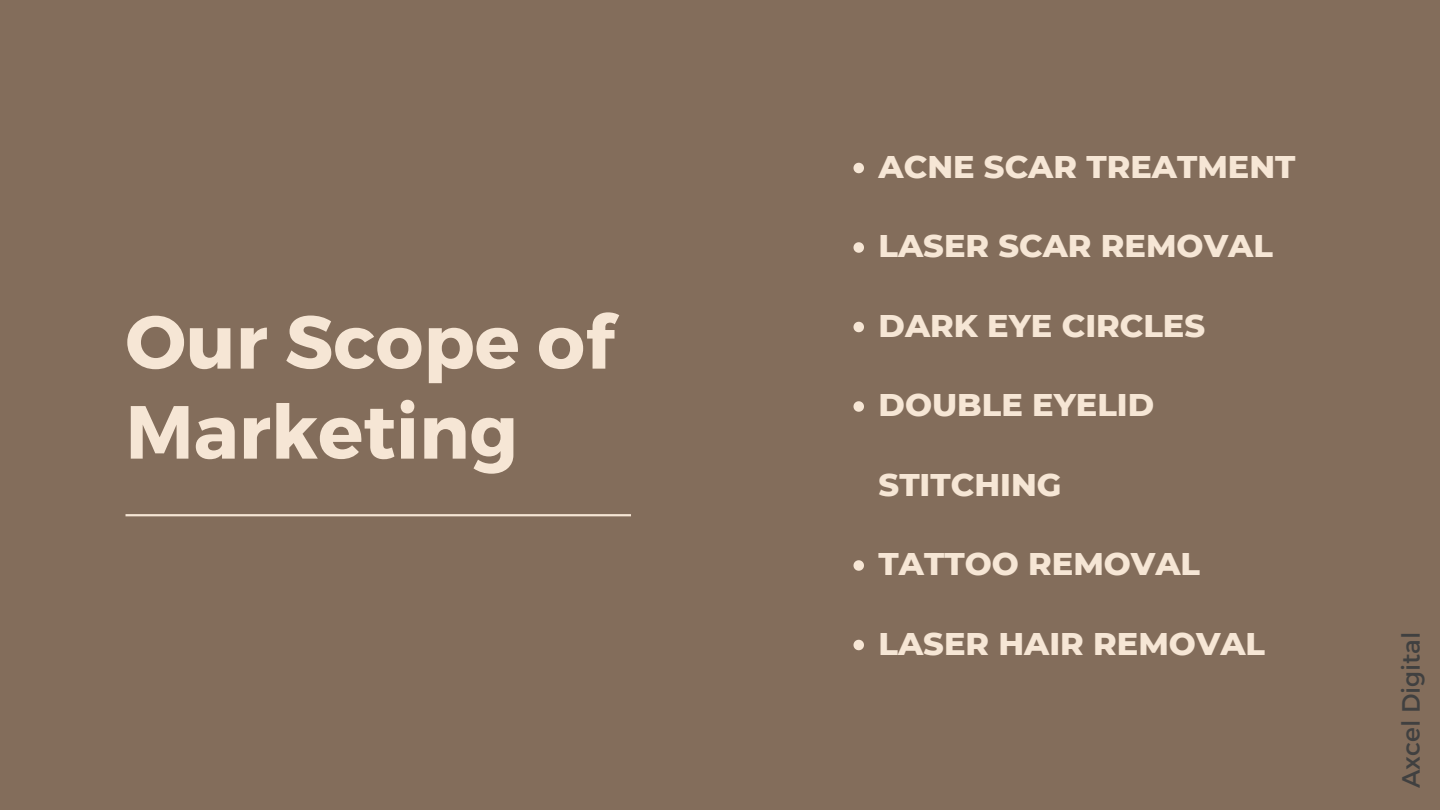
<style>
.page{position:relative;width:1440px;height:810px;background:#836d5b}
.page>*{position:absolute;margin:0;border:0;box-sizing:border-box;transform-origin:0 0}
.t1{font:700 75px/90px "Montserrat";color:#f6e6d5}
.t2{font:800 32px "Montserrat";color:#f6e6d5}
.t3{font:25px "Montserrat";color:#404040}
</style>
<div class="page">
<svg style="left:853px;top:163px;width:11px;height:10px"></svg>
<svg style="left:853px;top:242px;width:11px;height:11px"></svg>
<svg style="left:853px;top:322px;width:11px;height:10px"></svg>
<svg style="left:853px;top:401px;width:11px;height:11px"></svg>
<svg style="left:853px;top:560px;width:11px;height:11px"></svg>
<svg style="left:853px;top:640px;width:11px;height:10px"></svg>
<hr style="left:126px;top:514px;width:505px;height:2px;background:#f6e6d5">
<h1 class="t1" style="left:126px;top:298px;width:490px">Our Scope of<br>Marketing</h1>
<p class="t2" style="left:879px;top:143px;width:418px">ACNE SCAR TREATMENT</p>
<p class="t2" style="left:879px;top:222px;width:396px">LASER SCAR REMOVAL</p>
<p class="t2" style="left:879px;top:302px;width:328px">DARK EYE CIRCLES</p>
<p class="t2" style="left:879px;top:381px;width:277px">DOUBLE EYELID</p>
<p class="t2" style="left:879px;top:461px;width:184px">STITCHING</p>
<p class="t2" style="left:879px;top:540px;width:323px">TATTOO REMOVAL</p>
<p class="t2" style="left:879px;top:620px;width:388px">LASER HAIR REMOVAL</p>
<p class="t3" style="left:1396px;top:788px;width:158px;rotate:-90deg">Axcel Digital</p>
</div>
